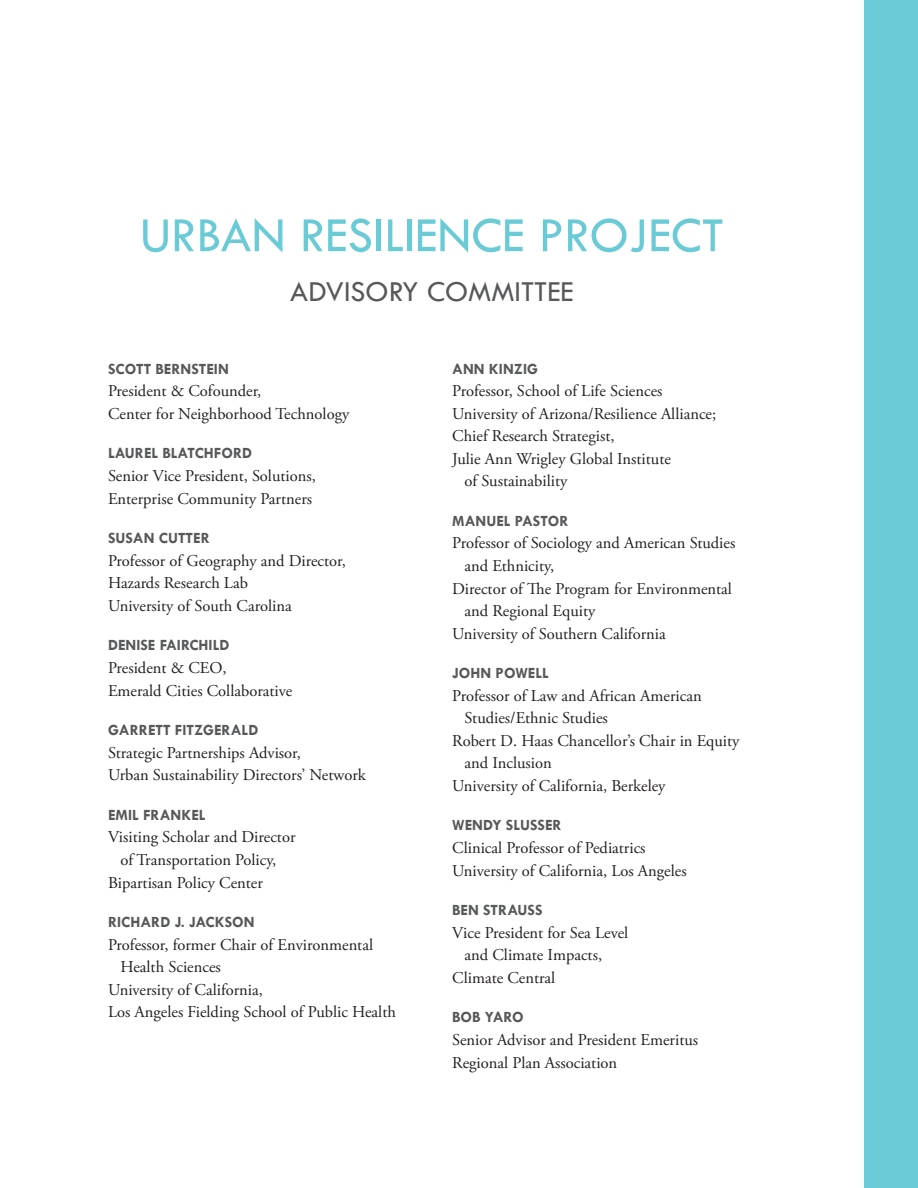
<style>
.page{position:relative;width:918px;height:1188px;background:#fff}
.page>*{position:absolute;margin:0;border:0;box-sizing:border-box;transform-origin:0 0}
.CH_title{font:51px "Tw Cen";color:#6acbd6}
.CH_subtitle{font:30px "Tw Cen";color:#57585a}
.Appendix_Advisory{font:16.5px/22.5px "Adobe Garamond Pro";color:#231f20}
.Advisors_Name{font:700 15.75px "Tw Cen";color:#57585a}
</style>
<div class="page">
<div style="left:864px;top:0;width:54px;height:1188px;background:#6acbd6"></div>
<p class="CH_title" style="left:140px;top:204px;width:586px">URBAN RESILIENCE PROJECT</p>
<p class="CH_subtitle" style="left:290px;top:273px;width:285px">ADVISORY COMMITTEE</p>
<p class="Advisors_Name" style="left:108px;top:359px;width:122px">SCOTT BERNSTEIN</p>
<p class="Appendix_Advisory" style="left:108px;top:380px;width:243px">President &amp; Cofounder,<br>Center for Neighborhood Technology</p>
<p class="Advisors_Name" style="left:108px;top:444px;width:146px">LAUREL BLATCHFORD</p>
<p class="Appendix_Advisory" style="left:108px;top:465px;width:209px">Senior Vice President, Solutions,</p>
<p class="Appendix_Advisory" style="left:108px;top:488px;width:206px">Enterprise Community Partners</p>
<p class="Advisors_Name" style="left:108px;top:529px;width:103px">SUSAN CUTTER</p>
<p class="Appendix_Advisory" style="left:108px;top:550px;width:239px">Professor of Geography and Director,<br>Hazards Research Lab</p>
<p class="Appendix_Advisory" style="left:108px;top:595px;width:185px">University of South Carolina</p>
<p class="Advisors_Name" style="left:108px;top:636px;width:123px">DENISE FAIRCHILD</p>
<p class="Appendix_Advisory" style="left:108px;top:657px;width:120px">President &amp; CEO,</p>
<p class="Appendix_Advisory" style="left:108px;top:680px;width:186px">Emerald Cities Collaborative</p>
<p class="Advisors_Name" style="left:108px;top:721px;width:152px">GARRETT FITZGERALD</p>
<p class="Appendix_Advisory" style="left:108px;top:742px;width:194px">Strategic Partnerships Advisor,</p>
<p class="Appendix_Advisory" style="left:108px;top:764px;width:259px">Urban Sustainability Directors’ Network</p>
<p class="Advisors_Name" style="left:108px;top:806px;width:99px">EMIL FRANKEL</p>
<p class="Appendix_Advisory" style="left:108px;top:827px;width:189px;text-align:center">Visiting Scholar and Director of Transportation Policy,</p>
<p class="Appendix_Advisory" style="left:108px;top:872px;width:156px">Bipartisan Policy Center</p>
<p class="Advisors_Name" style="left:108px;top:913px;width:148px">RICHARD J. JACKSON</p>
<p class="Appendix_Advisory" style="left:120px;top:934px;width:254px;text-indent:-12px">Professor, former Chair of Environmental<br>Health Sciences</p>
<p class="Appendix_Advisory" style="left:108px;top:979px;width:157px">University of California,</p>
<p class="Appendix_Advisory" style="left:108px;top:1001px;width:289px">Los Angeles Fielding School of Public Health</p>
<p class="Advisors_Name" style="left:452px;top:359px;width:87px">ANN KINZIG</p>
<p class="Appendix_Advisory" style="left:452px;top:380px;width:212px">Professor, School of Life Sciences</p>
<p class="Appendix_Advisory" style="left:452px;top:403px;width:266px">University of Arizona/Resilience Alliance;<br>Chief Research Strategist,</p>
<p class="Appendix_Advisory" style="left:465px;top:448px;width:208px;text-indent:-12px">Julie Ann Wrigley Global Institute of Sustainability</p>
<p class="Advisors_Name" style="left:452px;top:512px;width:118px">MANUEL PASTOR</p>
<p class="Appendix_Advisory" style="left:465px;top:533px;width:272px;text-indent:-12px">Professor of Sociology and American Studies and Ethnicity,</p>
<p class="Appendix_Advisory" style="left:465px;top:578px;width:269px;text-indent:-12px">Director of The Program for Environmental and Regional Equity</p>
<p class="Appendix_Advisory" style="left:452px;top:623px;width:215px">University of Southern California</p>
<p class="Advisors_Name" style="left:452px;top:664px;width:98px">JOHN POWELL</p>
<p class="Appendix_Advisory" style="left:465px;top:685px;width:239px;text-indent:-12px">Professor of Law and African American<br>Studies/Ethnic Studies</p>
<p class="Appendix_Advisory" style="left:465px;top:730px;width:276px;text-indent:-12px">Robert D. Haas Chancellor’s Chair in Equity and Inclusion</p>
<p class="Appendix_Advisory" style="left:452px;top:775px;width:215px">University of California, Berkeley</p>
<p class="Advisors_Name" style="left:452px;top:816px;width:111px">WENDY SLUSSER</p>
<p class="Appendix_Advisory" style="left:452px;top:837px;width:195px">Clinical Professor of Pediatrics</p>
<p class="Appendix_Advisory" style="left:452px;top:860px;width:236px">University of California, Los Angeles</p>
<p class="Advisors_Name" style="left:452px;top:901px;width:92px">BEN STRAUSS</p>
<p class="Appendix_Advisory" style="left:452px;top:922px;width:178px">Vice President for Sea Level</p>
<p class="Appendix_Advisory" style="left:465px;top:944px;width:139px">and Climate Impacts,</p>
<p class="Appendix_Advisory" style="left:452px;top:967px;width:105px">Climate Central</p>
<p class="Advisors_Name" style="left:452px;top:1008px;width:73px">BOB YARO</p>
<p class="Appendix_Advisory" style="left:452px;top:1029px;width:247px">Senior Advisor and President Emeritus</p>
<p class="Appendix_Advisory" style="left:452px;top:1052px;width:167px">Regional Plan Association</p>
</div>
